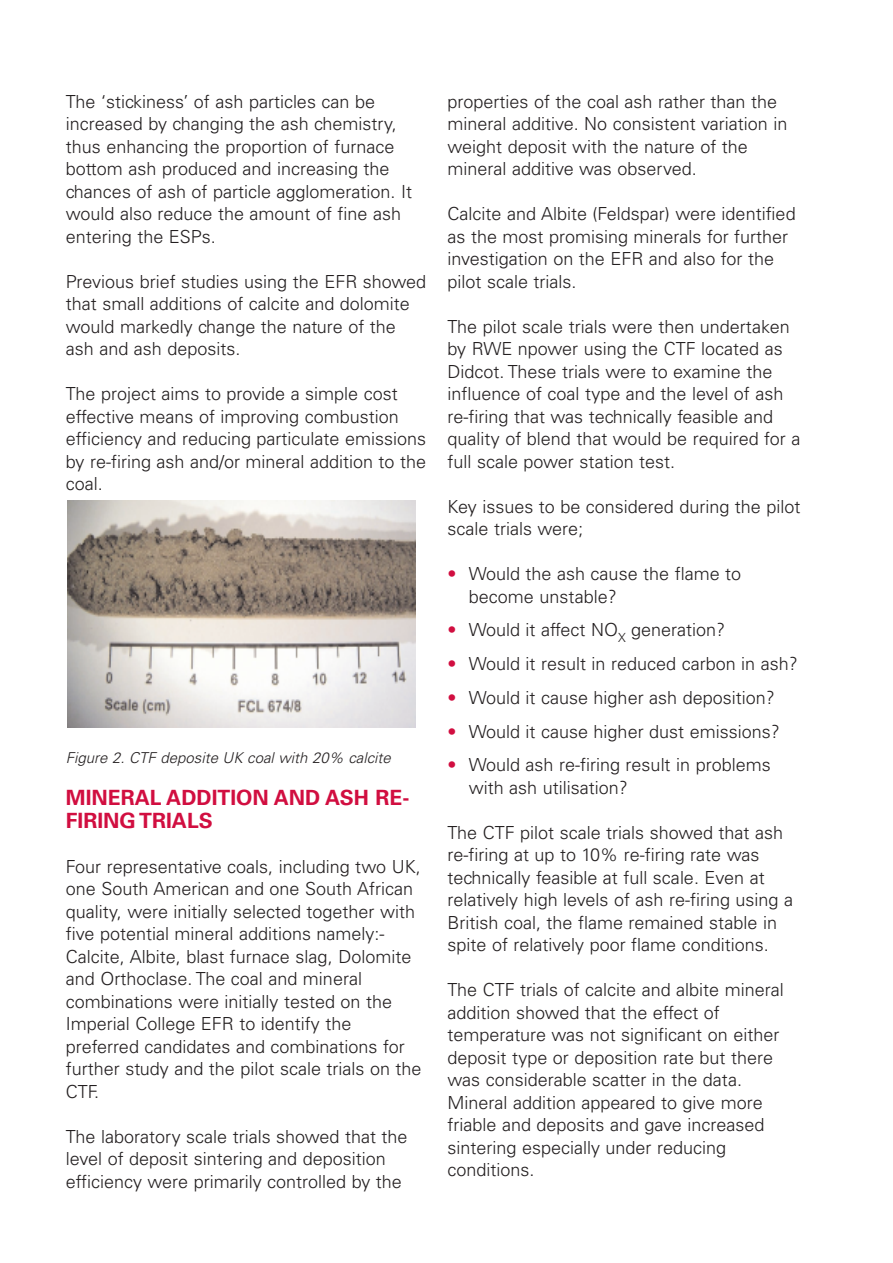
<style>
.page{position:relative;width:893px;height:1263px;background:#fff}
.page>*{position:absolute;margin:0;border:0;box-sizing:border-box;transform-origin:0 0}
.t1{font:700 21px/22.5px "Univers";color:#d10e40}
.t2{font:300 18px/22.5px "Univers";color:#231f20}
.t3{font:italic 300 15px "Univers";color:#231f20}
.s1{color:#d10e40}
</style>
<div class="page">
<img style="left:67px;top:500px;width:348px;height:227px">
<p class="t2" style="left:66px;top:92px;width:348px">The ‘stickiness’ of ash particles can be increased by changing the ash chemistry, thus enhancing the proportion of furnace bottom ash produced and increasing the chances of ash of particle agglomeration. It would also reduce the amount of fine ash entering the ESPs.</p>
<p class="t2" style="left:66px;top:272px;width:362px">Previous brief studies using the EFR showed that small additions of calcite and dolomite would markedly change the nature of the ash and ash deposits.</p>
<p class="t2" style="left:66px;top:384px;width:362px">The project aims to provide a simple cost effective means of improving combustion efficiency and reducing particulate emissions by re-firing ash and/or mineral addition to the coal.</p>
<p class="t3" style="left:66px;top:752px;width:327px">Figure 2. CTF deposite UK coal with 20% calcite</p>
<p class="t1" style="left:66px;top:788px;width:345px">MINERAL ADDITION AND ASH RE-<br>FIRING TRIALS</p>
<p class="t2" style="left:66px;top:857px;width:357px">Four representative coals, including two UK, one South American and one South African quality, were initially selected together with five potential mineral additions namely:- Calcite, Albite, blast furnace slag, Dolomite and Orthoclase. The coal and mineral combinations were initially tested on the Imperial College EFR to identify the preferred candidates and combinations for further study and the pilot scale trials on the CTF.</p>
<p class="t2" style="left:66px;top:1127px;width:343px">The laboratory scale trials showed that the level of deposit sintering and deposition efficiency were primarily controlled by the</p>
<p class="t2" style="left:447px;top:92px;width:341px">properties of the coal ash rather than the mineral additive. No consistent variation in weight deposit with the nature of the mineral additive was observed.</p>
<p class="t2" style="left:447px;top:204px;width:350px">Calcite and Albite (Feldspar) were identified as the most promising minerals for further investigation on the EFR and also for the pilot scale trials.</p>
<p class="t2" style="left:447px;top:317px;width:354px">The pilot scale trials were then undertaken by RWE npower using the CTF located as Didcot. These trials were to examine the influence of coal type and the level of ash re-firing that was technically feasible and quality of blend that would be required for a full scale power station test.</p>
<p class="t2" style="left:447px;top:497px;width:354px">Key issues to be considered during the pilot scale trials were;</p>
<p class="t2" style="left:469px;top:564px;width:274px;text-indent:-21px"><span class="s1">•</span> Would the ash cause the flame to become unstable?</p>
<p class="t2" style="left:447px;top:620px;width:279px"><span class="s1">•</span> Would it affect NO<sub>X</sub> generation?</p>
<p class="t2" style="left:448px;top:654px;width:352px"><span class="s1">•</span> Would it result in reduced carbon in ash?</p>
<p class="t2" style="left:448px;top:688px;width:329px"><span class="s1">•</span> Would it cause higher ash deposition?</p>
<p class="t2" style="left:448px;top:722px;width:334px"><span class="s1">•</span> Would it cause higher dust emissions?</p>
<p class="t2" style="left:469px;top:755px;width:303px;text-indent:-21px"><span class="s1">•</span> Would ash re-firing result in problems with ash utilisation?</p>
<p class="t2" style="left:448px;top:823px;width:347px">The CTF pilot scale trials showed that ash re-firing at up to 10% re-firing rate was technically feasible at full scale. Even at relatively high levels of ash re-firing using a British coal, the flame remained stable in spite of relatively poor flame conditions.</p>
<p class="t2" style="left:448px;top:980px;width:338px">The CTF trials of calcite and albite mineral addition showed that the effect of temperature was not significant on either deposit type or deposition rate but there was considerable scatter in the data.<br>Mineral addition appeared to give more friable and deposits and gave increased sintering especially under reducing conditions.</p>
</div>
